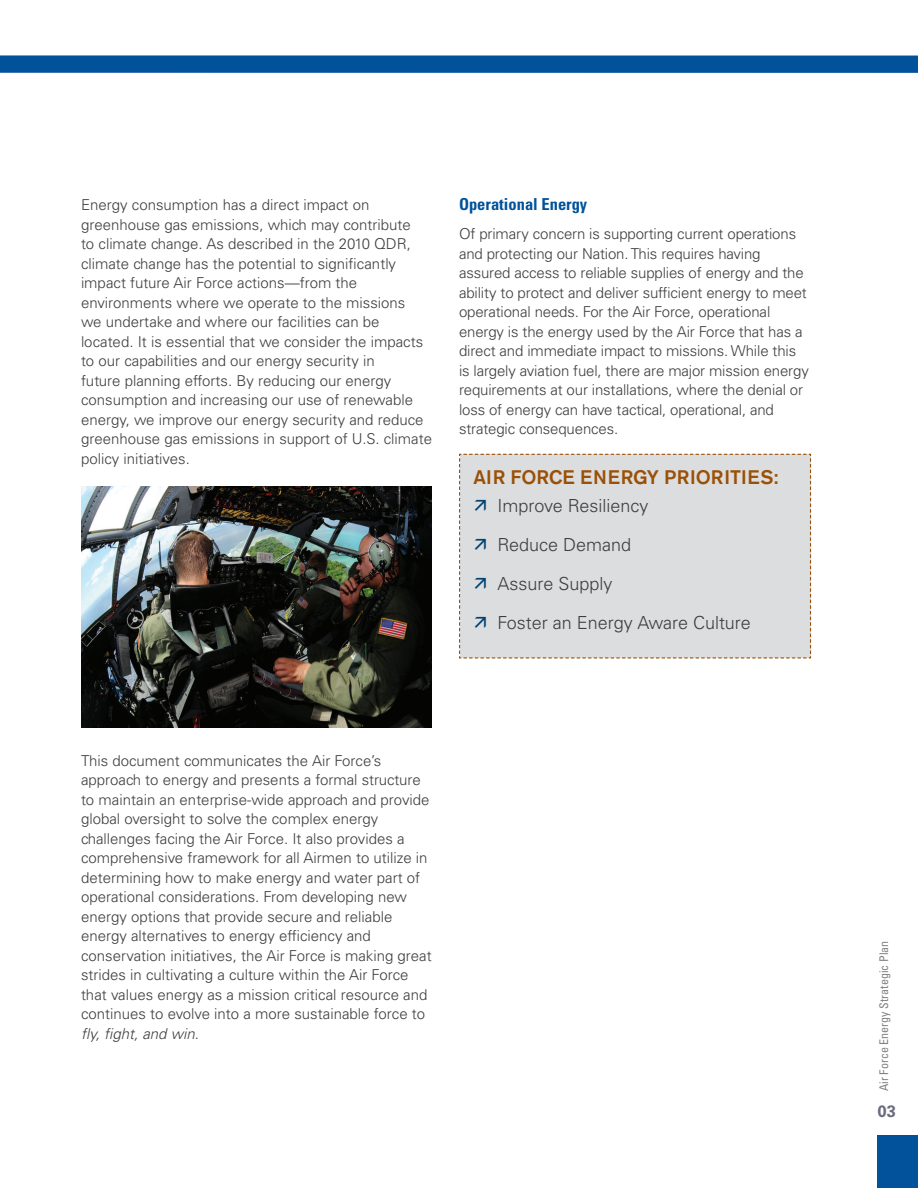
<style>
.page{position:relative;width:918px;height:1188px;background:#fff}
.page>*{position:absolute;margin:0;border:0;box-sizing:border-box;transform-origin:0 0}
.t1{font:500 19.5px "Akzidenz Grotesk BE";color:#9a5006}
.t2{font:300 18px/39px "Univers LT Std";color:#3e3e3f}
.t3{font:700 condensed 16.5px "Univers LT Std";color:#01529a}
.t4{font:700 16.5px "Univers LT Std";color:#6a6b7f}
.t5{font:300 15px/19.5px "Univers LT Std";color:#3e3e3f}
.t6{font:condensed 12px "Univers LT Std";color:#808285}
.s1{font-style:italic}
</style>
<div class="page">
<div style="left:878px;top:1135px;width:40px;height:53px;background:#01529a"></div>
<svg style="left:0;top:55px;width:918px;height:18px;background:#0a589d"></svg>
<img style="left:81px;top:486px;width:351px;height:242px">
<div style="left:459px;top:454px;width:352px;height:204px;background:#dcdddf"></div>
<p class="t5" style="left:81px;top:195px;width:353px">Energy consumption has a direct impact on greenhouse gas emissions, which may contribute<br>to climate change. As described in the 2010 QDR, climate change has the potential to significantly impact future Air Force actions—from the environments where we operate to the missions<br>we undertake and where our facilities can be located. It is essential that we consider the impacts to our capabilities and our energy security in<br>future planning efforts. By reducing our energy consumption and increasing our use of renewable energy, we improve our energy security and reduce greenhouse gas emissions in support of U.S. climate policy initiatives.</p>
<p class="t3" style="left:459px;top:194px;width:130px">Operational Energy</p>
<p class="t5" style="left:459px;top:224px;width:351px">Of primary concern is supporting current operations and protecting our Nation. This requires having assured access to reliable supplies of energy and the ability to protect and deliver sufficient energy to meet operational needs. For the Air Force, operational energy is the energy used by the Air Force that has a direct and immediate impact to missions. While this is largely aviation fuel, there are major mission energy requirements at our installations, where the denial or loss of energy can have tactical, operational, and strategic consequences.</p>
<h1 class="t1" style="left:474px;top:465px;width:306px">AIR FORCE ENERGY PRIORITIES:</h1>
<p class="t2" style="left:498px;top:486px;width:255px">Improve Resiliency<br>Reduce Demand<br>Assure Supply<br>Foster an Energy Aware Culture</p>
<p class="t5" style="left:81px;top:751px;width:352px">This document communicates the Air Force’s approach to energy and presents a formal structure to maintain an enterprise-wide approach and provide global oversight to solve the complex energy challenges facing the Air Force. It also provides a comprehensive framework for all Airmen to utilize in determining how to make energy and water part of operational considerations. From developing new energy options that provide secure and reliable energy alternatives to energy efficiency and conservation initiatives, the Air Force is making great strides in cultivating a culture within the Air Force that values energy as a mission critical resource and continues to evolve into a more sustainable force to <span class="s1">fly, fight, and win</span>.</p>
<p class="t6" style="left:876px;top:1091px;width:152px;rotate:-90deg">Air Force Energy Strategic Plan</p>
<p class="t4" style="left:878px;top:1102px;width:20px">03</p>
</div>
